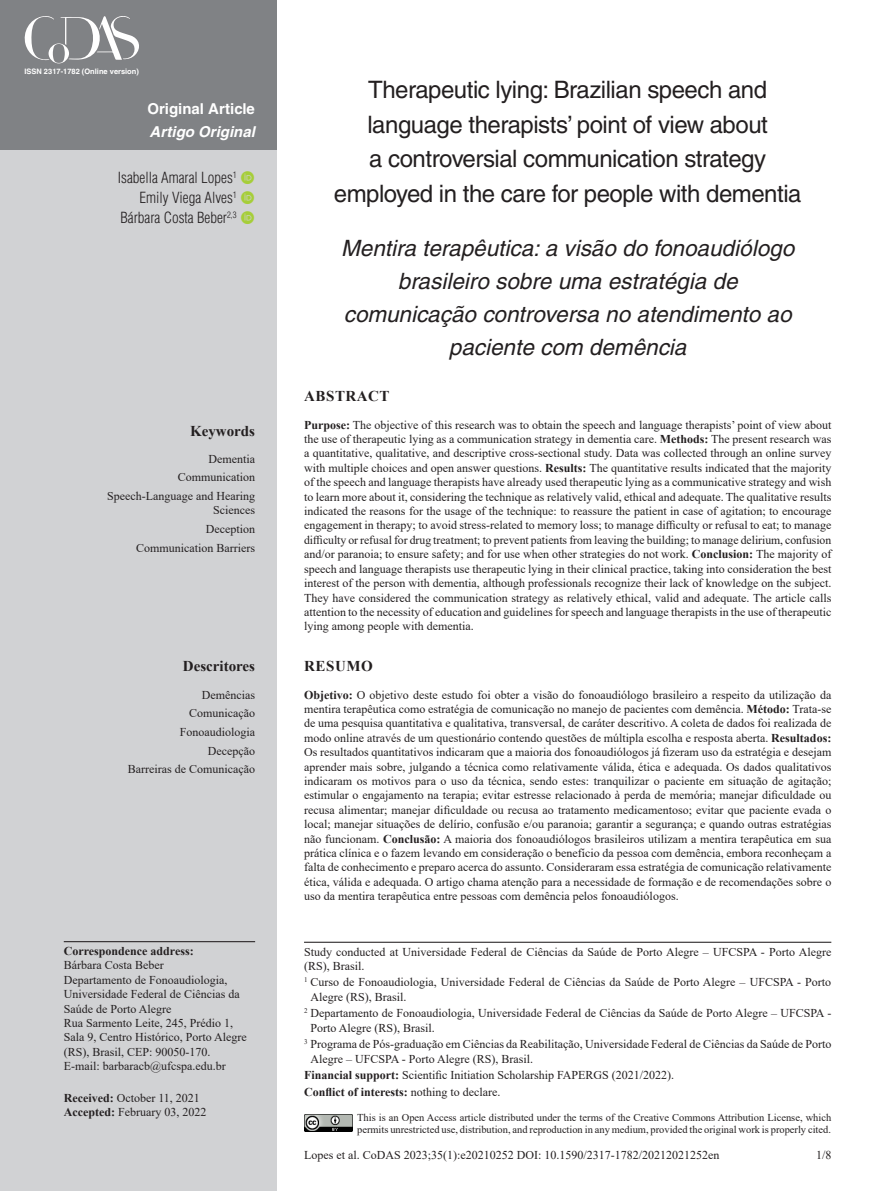
<style>
.page{position:relative;width:893px;height:1191px;background:#fff}
.page>*{position:absolute;margin:0;border:0;box-sizing:border-box;transform-origin:0 0}
.ArticleTitle{font:24px/34.5px "Helvetica";letter-spacing:-.02em;color:#231f20;text-align:center}
.ArticleTitle-Trans1{font:italic 22.5px/33px "Helvetica";color:#231f20;text-align:center}
.Authors{font:300 condensed 15px "Helvetica";color:#231f20}
.t1{font:700 15px "Helvetica";color:#fff}
.t2{font:italic 700 15px "Helvetica";color:#fff}
.KeywordsTitle-Trans1{font:700 15px "Times New Roman";color:#231f20}
.KeywordsTitle{font:700 15px "Times New Roman";color:#231f20}
.AbstractTitle{font:700 15px "Times New Roman";letter-spacing:.035em;color:#231f20}
.AbstractTitle-Trans1{font:700 15px "Times New Roman";letter-spacing:.035em;color:#231f20}
.Abstract{font:12px/14.4px "Times New Roman";color:#231f20;text-align:justify}
.Abstract-Trans1{font:12px/14.4px "Times New Roman";color:#231f20;text-align:justify}
.Affiliations{font:12px/14.4px "Times New Roman";color:#231f20}
.Correspondence{font:12px/14.4px "Times New Roman";color:#231f20}
.fnArticleOther{font:12px/14.4px "Times New Roman";color:#231f20}
.Keywords{font:12px/14.4px "Times New Roman";color:#231f20;text-align:right}
.fnSupported-by{font:12px "Times New Roman";color:#231f20}
.Keywords-Trans1{font:12px "Times New Roman";color:#231f20}
.History{font:12px/14.4px "Times New Roman";color:#231f20}
.fnConflict{font:700 12px "Times New Roman";color:#231f20}
.pubNameFooter{font:10.5px/12.6px "Times New Roman";color:#231f20}
.t3{font:700 7.5px "Helvetica";color:#fff}
.s1{font-weight:700}
.s2{font-weight:400}
</style>
<div class="page">
<div style="left:0;top:149px;width:276px;height:1042px;background:#d1d2d4"></div>
<div style="left:0;top:0;width:276px;height:149px;background:#808285"></div>
<img style="left:304px;top:1114px;width:48px;height:17px">
<svg style="left:24px;top:16px;width:115px;height:48px"></svg>
<hr style="left:64px;top:941px;width:191px;height:1px;background:#231f20">
<hr style="left:304px;top:941px;width:527px;height:1px;background:#231f20">
<p class="t3" style="left:24px;top:66px;width:116px">ISSN 2317-1782 (Online version)</p>
<p class="t1" style="left:147px;top:100px;width:109px">Original Article</p>
<p class="t2" style="left:150px;top:122px;width:107px">Artigo Original</p>
<p class="Authors" style="left:118px;top:168px;width:120px">Isabella Amaral Lopes<sup>1</sup></p>
<p class="Authors" style="left:140px;top:188px;width:99px">Emily Viega Alves<sup>1</sup></p>
<p class="Authors" style="left:120px;top:208px;width:118px">Bárbara Costa Beber<sup>2,3</sup></p>
<p class="KeywordsTitle" style="left:190px;top:420px;width:66px">Keywords</p>
<p class="Keywords" style="left:208px;top:451px;width:48px">Dementia</p>
<p class="Keywords" style="left:178px;top:470px;width:79px">Communication</p>
<p class="Keywords" style="left:107px;top:488px;width:149px">Speech-Language and Hearing<br>Sciences</p>
<p class="Keywords" style="left:206px;top:521px;width:51px">Deception</p>
<p class="Keywords" style="left:136px;top:540px;width:120px">Communication Barriers</p>
<p class="KeywordsTitle-Trans1" style="left:183px;top:655px;width:74px">Descritores</p>
<p class="Keywords-Trans1" style="left:202px;top:686px;width:55px">Demências</p>
<p class="Keywords-Trans1" style="left:189px;top:705px;width:67px">Comunicação</p>
<p class="Keywords-Trans1" style="left:180px;top:723px;width:77px">Fonoaudiologia</p>
<p class="Keywords-Trans1" style="left:208px;top:742px;width:49px">Decepção</p>
<p class="Keywords-Trans1" style="left:128px;top:760px;width:129px">Barreiras de Comunicação</p>
<p class="Correspondence" style="left:64px;top:943px;width:184px"><span class="s1">Correspondence address:<br></span>Bárbara Costa Beber<br>Departamento de Fonoaudiologia,<br>Universidade Federal de Ciências da<br>Saúde de Porto Alegre<br>Rua Sarmento Leite, 245, Prédio 1,<br>Sala 9, Centro Histórico, Porto Alegre (RS), Brasil, CEP: 90050-170.<br>E-mail: barbaracb@ufcspa.edu.br</p>
<p class="History" style="left:64px;top:1090px;width:144px"><span class="s1">Received:</span> October 11, 2021<br><span class="s1">Accepted:</span> February 03, 2022</p>
<p class="ArticleTitle" style="left:334px;top:72px;width:469px">Therapeutic lying: Brazilian speech and language therapists’ point of view about<br>a controversial communication strategy employed in the care for people with dementia</p>
<p class="ArticleTitle-Trans1" style="left:341px;top:231px;width:454px">Mentira terapêutica: a visão do fonoaudiólogo brasileiro sobre uma estratégia de comunicação controversa no atendimento ao paciente com demência</p>
<p class="AbstractTitle" style="left:304px;top:386px;width:87px">ABSTRACT</p>
<p class="Abstract" style="left:304px;top:417px;width:529px"><span class="s1">Purpose:</span> The objective of this research was to obtain the speech and language therapists’ point of view about the use of therapeutic lying as a communication strategy in dementia care. <span class="s1">Methods:</span> The present research was a quantitative, qualitative, and descriptive cross-sectional study. Data was collected through an online survey with multiple choices and open answer questions. <span class="s1">Results:</span> The quantitative results indicated that the majority of the speech and language therapists have already used therapeutic lying as a communicative strategy and wish to learn more about it, considering the technique as relatively valid, ethical and adequate. The qualitative results indicated the reasons for the usage of the technique: to reassure the patient in case of agitation; to encourage engagement in therapy; to avoid stress-related to memory loss; to manage difficulty or refusal to eat; to manage difficulty or refusal for drug treatment; to prevent patients from leaving the building; to manage delirium, confusion and/or paranoia; to ensure safety; and for use when other strategies do not work. <span class="s1">Conclusion:</span> The majority of speech and language therapists use therapeutic lying in their clinical practice, taking into consideration the best interest of the person with dementia, although professionals recognize their lack of knowledge on the subject.<br>They have considered the communication strategy as relatively ethical, valid and adequate. The article calls attention to the necessity of education and guidelines for speech and language therapists in the use of therapeutic lying among people with dementia.</p>
<p class="AbstractTitle-Trans1" style="left:304px;top:655px;width:70px">RESUMO</p>
<p class="Abstract-Trans1" style="left:304px;top:687px;width:529px"><span class="s1">Objetivo:</span> O objetivo deste estudo foi obter a visão do fonoaudiólogo brasileiro a respeito da utilização da mentira terapêutica como estratégia de comunicação no manejo de pacientes com demência. <span class="s1">Método:</span> Trata-se de uma pesquisa quantitativa e qualitativa, transversal, de caráter descritivo. A coleta de dados foi realizada de modo online através de um questionário contendo questões de múltipla escolha e resposta aberta. <span class="s1">Resultados:<br></span>Os resultados quantitativos indicaram que a maioria dos fonoaudiólogos já fizeram uso da estratégia e desejam aprender mais sobre, julgando a técnica como relativamente válida, ética e adequada. Os dados qualitativos indicaram os motivos para o uso da técnica, sendo estes: tranquilizar o paciente em situação de agitação; estimular o engajamento na terapia; evitar estresse relacionado à perda de memória; manejar dificuldade ou recusa alimentar; manejar dificuldade ou recusa ao tratamento medicamentoso; evitar que paciente evada o local; manejar situações de delírio, confusão e/ou paranoia; garantir a segurança; e quando outras estratégias não funcionam. <span class="s1">Conclusão:</span> A maioria dos fonoaudiólogos brasileiros utilizam a mentira terapêutica em sua prática clínica e o fazem levando em consideração o benefício da pessoa com demência, embora reconheçam a falta de conhecimento e preparo acerca do assunto. Consideraram essa estratégia de comunicação relativamente ética, válida e adequada. O artigo chama atenção para a necessidade de formação e de recomendações sobre o uso da mentira terapêutica entre pessoas com demência pelos fonoaudiólogos.</p>
<p class="fnArticleOther" style="left:304px;top:944px;width:529px">Study conducted at Universidade Federal de Ciências da Saúde de Porto Alegre – UFCSPA - Porto Alegre (RS), Brasil.</p>
<p class="Affiliations" style="left:310px;top:975px;width:522px;text-indent:-6px"><sup>1</sup> Curso de Fonoaudiologia, Universidade Federal de Ciências da Saúde de Porto Alegre – UFCSPA - Porto<br>Alegre (RS), Brasil.</p>
<p class="Affiliations" style="left:310px;top:1005px;width:522px;text-indent:-6px"><sup>2</sup> Departamento de Fonoaudiologia, Universidade Federal de Ciências da Saúde de Porto Alegre – UFCSPA -<br>Porto Alegre (RS), Brasil.</p>
<p class="Affiliations" style="left:310px;top:1036px;width:522px;text-indent:-6px"><sup>3</sup> Programa de Pós-graduação em Ciências da Reabilitação, Universidade Federal de Ciências da Saúde de Porto<br>Alegre – UFCSPA - Porto Alegre (RS), Brasil.</p>
<p class="fnSupported-by" style="left:304px;top:1066px;width:372px"><span class="s1">Financial support:</span> Scientific Initiation Scholarship FAPERGS (2021/2022).</p>
<p class="fnConflict" style="left:304px;top:1083px;width:198px">Conflict of interests: <span class="s2">nothing to declare.</span></p>
<p class="pubNameFooter" style="left:357px;top:1110px;width:476px">This is an Open Access article distributed under the terms of the Creative Commons Attribution License, which permits unrestricted use, distribution, and reproduction in any medium, provided the original work is properly cited.</p>
<p class="Abstract" style="left:304px;top:1147px;width:417px">Lopes et al. CoDAS 2023;35(1):e20210252 DOI: 10.1590/2317-1782/20212021252en</p>
<p class="Abstract" style="left:816px;top:1147px;width:17px">1/8</p>
</div>
